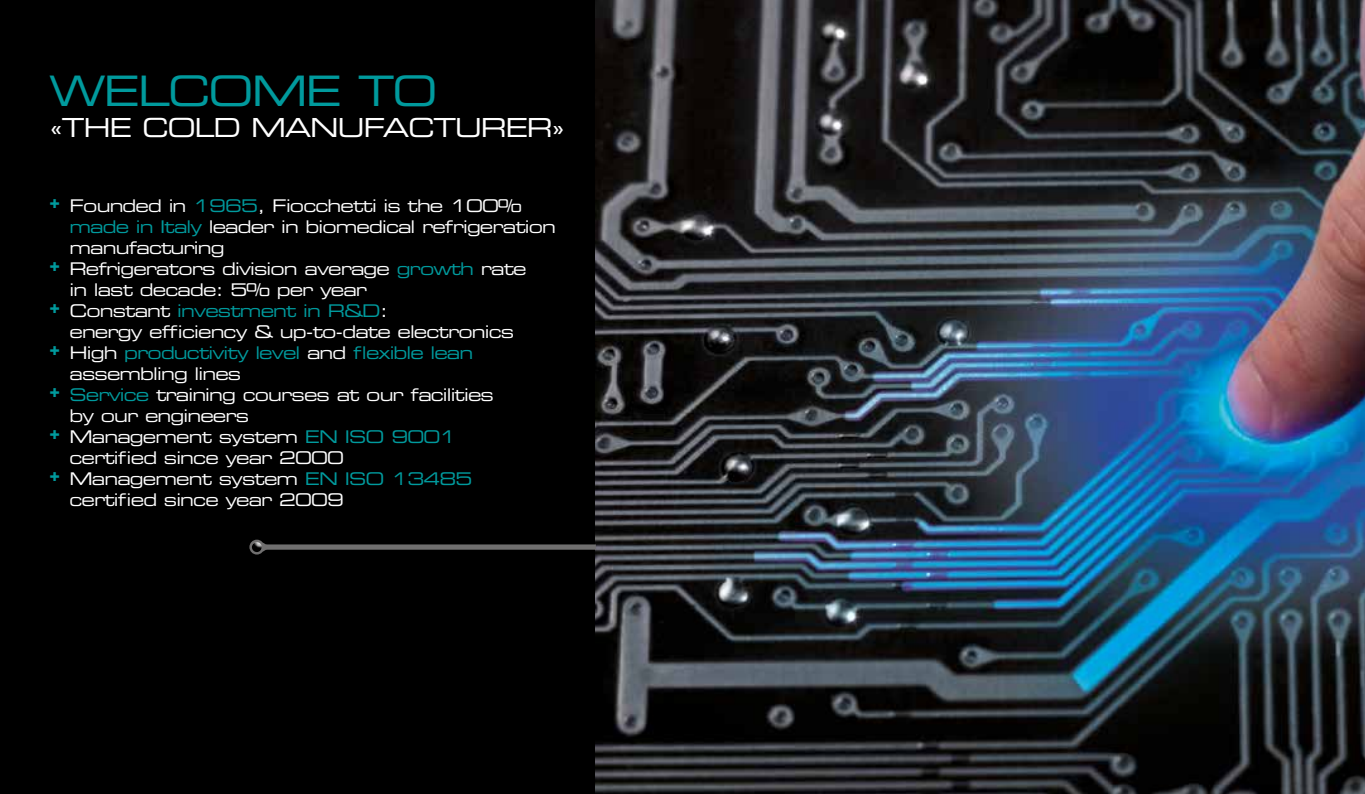
<style>
.page{position:relative;width:1365px;height:794px;background:#fff}
.page>*{position:absolute;margin:0;border:0;box-sizing:border-box;transform-origin:0 0}
.t1{font:42px "Eurostile LT Std Ex 2";letter-spacing:-.05em;color:#009a9d}
.t2{font:26.25px "Eurostile LT Std Ex 2";letter-spacing:-.05em;color:#fff}
.t3{font:17.5px "Eurostile LT Std Ex 2";letter-spacing:-.05em;color:#fff}
.t4{font:17.5px "Eurostile LT Std Ex 2";letter-spacing:-.05em;color:#009a9d}
.s1{color:#009a9d}
.s2{color:#fff}
</style>
<div class="page">
<div style="left:0;top:0;width:1364px;height:794px;background:#000"></div>
<img style="left:595px;top:0;width:769px;height:794px">
<div style="left:266px;top:544px;width:330px;height:6px;background:#706f6f"></div>
<svg style="left:249px;top:539px;width:15px;height:15px"></svg>
<svg style="left:251px;top:539px;width:11px;height:3px"></svg>
<svg style="left:251px;top:542px;width:11px;height:11px"></svg>
<svg style="left:262px;top:542px;width:9px;height:10px"></svg>
<h1 class="t1" style="left:50px;top:62px;width:390px">WELCOME TO</h1>
<h2 class="t2" style="left:50px;top:110px;width:517px">«THE COLD MANUFACTURER»</h2>
<p class="t3" style="left:50px;top:193px;width:473px"><sup>+</sup> Founded in <span class="s1">1965</span>, Fiocchetti is the 100%</p>
<p class="t3" style="left:69px;top:214px;width:488px"><span class="s1">made in Italy</span> leader in biomedical refrigeration</p>
<p class="t3" style="left:69px;top:235px;width:157px">manufacturing</p>
<p class="t3" style="left:50px;top:256px;width:478px"><sup>+</sup> Refrigerators division average <span class="s1">growth</span> rate</p>
<p class="t3" style="left:69px;top:277px;width:299px">in last decade: 5% per year</p>
<p class="t4" style="left:50px;top:298px;width:340px"><sup>+</sup> <span class="s2">Constant</span> investment in R&amp;D<span class="s2">:</span></p>
<p class="t3" style="left:69px;top:319px;width:446px">energy efficiency &amp; up-to-date electronics</p>
<p class="t4" style="left:50px;top:340px;width:425px"><sup>+</sup> <span class="s2">High</span> productivity level <span class="s2">and</span> flexible lean</p>
<p class="t3" style="left:69px;top:361px;width:173px">assembling lines</p>
<p class="t3" style="left:50px;top:382px;width:446px"><sup>+</sup> <span class="s1">Service</span> training courses at our facilities</p>
<p class="t3" style="left:69px;top:403px;width:181px">by our engineers</p>
<p class="t3" style="left:50px;top:424px;width:408px"><sup>+</sup> Management system <span class="s1">EN ISO 9001</span></p>
<p class="t3" style="left:69px;top:445px;width:276px">certified since year 2000</p>
<p class="t3" style="left:50px;top:466px;width:424px"><sup>+</sup> Management system <span class="s1">EN ISO 13485</span></p>
<p class="t3" style="left:69px;top:487px;width:276px">certified since year 2009</p>
</div>
